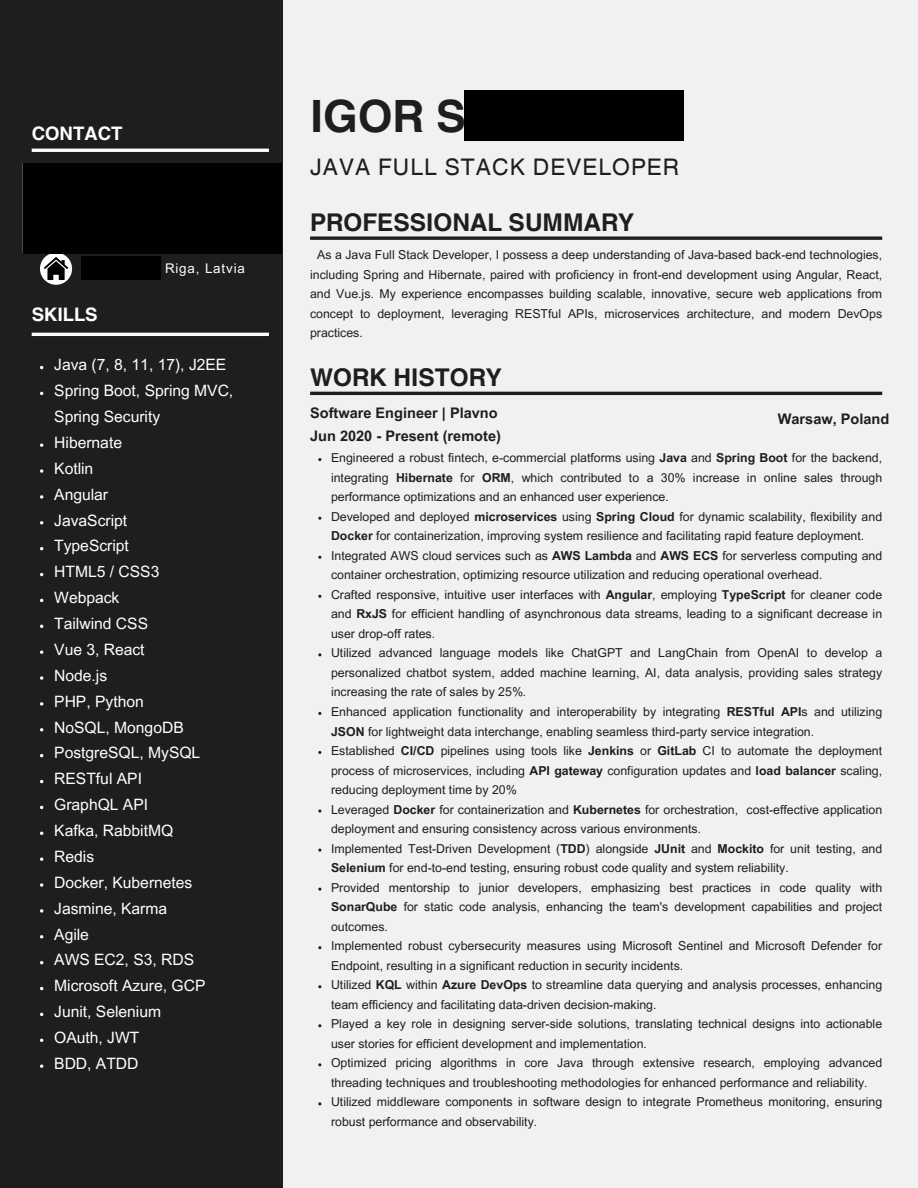
<style>
.page{position:relative;width:918px;height:1188px;background:#fff}
.page>*{position:absolute;margin:0;border:0;box-sizing:border-box;transform-origin:0 0}
.t1{font:700 44.55px "Helvetica World";color:#1f1e1e}
.t2{font:700 24.45px "Helvetica World";color:#1f1e1e}
.t3{font:22.8px "Helvetica World";letter-spacing:.05em;color:#1f1e1e}
.t4{font:700 18.6px "Helvetica World";color:#fff}
.t5{font:15.6px/25.8px "Arial MT Pro";color:#fff}
.t6{font:700 14.55px "Arial MT Pro";color:#1f1e1e}
.t7{font:13.35px "Arial MT Pro";letter-spacing:.065em;color:#fff}
.t8{font:12.3px/19.5px "Arial MT Pro";color:#1f1e1e}
.s1{font-weight:700}
</style>
<div class="page">
<div style="left:283px;top:0;width:635px;height:1188px;background:#f1f1f1"></div>
<div style="left:0;top:0;width:283px;height:1188px;background:#1f1e1e"></div>
<svg style="left:310px;top:236px;width:572px;height:4px;background:#3f3e3e"></svg>
<hr style="left:310px;top:392px;width:572px;height:3px;background:#1f1e1e">
<hr style="left:32px;top:333px;width:237px;height:3px;background:#fff">
<hr style="left:32px;top:149px;width:237px;height:3px;background:#fff">
<svg style="left:40px;top:443px;width:3px;height:4px"></svg>
<svg style="left:40px;top:469px;width:3px;height:4px"></svg>
<svg style="left:40px;top:495px;width:3px;height:4px"></svg>
<svg style="left:40px;top:650px;width:3px;height:4px"></svg>
<svg style="left:40px;top:676px;width:3px;height:4px"></svg>
<svg style="left:40px;top:702px;width:3px;height:4px"></svg>
<svg style="left:40px;top:857px;width:3px;height:4px"></svg>
<svg style="left:40px;top:883px;width:3px;height:4px"></svg>
<svg style="left:40px;top:909px;width:3px;height:4px"></svg>
<svg style="left:40px;top:1064px;width:3px;height:4px"></svg>
<svg style="left:40px;top:253px;width:32px;height:32px"></svg>
<div style="left:464px;top:90px;width:220px;height:51px;background:#000"></div>
<div style="left:82px;top:256px;width:79px;height:24px;background:#000"></div>
<div style="left:23px;top:163px;width:258px;height:90px;background:#000"></div>
<h3 class="t4" style="left:32px;top:119px;width:92px">CONTACT</h3>
<h3 class="t4" style="left:32px;top:300px;width:67px">SKILLS</h3>
<p class="t7" style="left:165px;top:263px;width:81px">Riga, Latvia</p>
<p class="t5" style="left:54px;top:354px;width:181px">Java (7, 8, 11, 17), J2EE<br>Spring Boot, Spring MVC,<br>Spring Security<br>Hibernate<br>Kotlin<br>Angular<br>JavaScript<br>TypeScript<br>HTML5 / CSS3<br>Webpack<br>Tailwind CSS<br>Vue 3, React<br>Node.js<br>PHP, Python<br>NoSQL, MongoDB<br>PostgreSQL, MySQL<br>RESTful API<br>GraphQL API<br>Kafka, RabbitMQ<br>Redis<br>Docker, Kubernetes<br>Jasmine, Karma<br>Agile<br>AWS EC2, S3, RDS<br>Microsoft Azure, GCP<br>Junit, Selenium<br>OAuth, JWT<br>BDD, ATDD</p>
<h1 class="t1" style="left:310px;top:80px;width:157px">IGOR S</h1>
<h3 class="t3" style="left:310px;top:153px;width:371px">JAVA FULL STACK DEVELOPER</h3>
<h2 class="t2" style="left:310px;top:203px;width:325px">PROFESSIONAL SUMMARY</h2>
<p class="t8" style="left:310px;top:247px;width:574px;text-align:justify;text-indent:7px">As a Java Full Stack Developer, I possess a deep understanding of Java-based back-end technologies, including Spring and Hibernate, paired with proficiency in front-end development using Angular, React, and Vue.js. My experience encompasses building scalable, innovative, secure web applications from concept to deployment, leveraging RESTful APIs, microservices architecture, and modern DevOps practices.</p>
<h2 class="t2" style="left:310px;top:357px;width:193px">WORK HISTORY</h2>
<p class="t6" style="left:310px;top:408px;width:189px">Software Engineer | Plavno</p>
<p class="t8" style="left:331px;top:450px;width:553px">Engineered a robust fintech, e-commercial platforms using <span class="s1">Java</span> and <span class="s1">Spring Boot</span> for the backend, integrating <span class="s1">Hibernate</span> for <span class="s1">ORM</span>, which contributed to a 30% increase in online sales through performance optimizations and an enhanced user experience.<br>Developed and deployed <span class="s1">microservices</span> using <span class="s1">Spring Cloud</span> for dynamic scalability, flexibility and <span class="s1">Docker</span> for containerization, improving system resilience and facilitating rapid feature deployment.<br>Integrated AWS cloud services such as <span class="s1">AWS Lambda</span> and <span class="s1">AWS ECS</span> for serverless computing and container orchestration, optimizing resource utilization and reducing operational overhead.<br>Crafted responsive, intuitive user interfaces with <span class="s1">Angular</span>, employing <span class="s1">TypeScript</span> for cleaner code and <span class="s1">RxJS</span> for efficient handling of asynchronous data streams, leading to a significant decrease in user drop-off rates.<br>Utilized advanced language models like ChatGPT and LangChain from OpenAI to develop a personalized chatbot system, added machine learning, AI, data analysis, providing sales strategy increasing the rate of sales by 25%.<br>Enhanced application functionality and interoperability by integrating <span class="s1">RESTful API</span>s and utilizing <span class="s1">JSON</span> for lightweight data interchange, enabling seamless third-party service integration.<br>Established <span class="s1">CI/CD</span> pipelines using tools like <span class="s1">Jenkins</span> or <span class="s1">GitLab</span> CI to automate the deployment process of microservices, including <span class="s1">API gateway</span> configuration updates and <span class="s1">load balancer</span> scaling, reducing deployment time by 20%<br>Leveraged <span class="s1">Docker</span> for containerization and <span class="s1">Kubernetes</span> for orchestration, cost-effective application deployment and ensuring consistency across various environments.<br>Implemented Test-Driven Development (<span class="s1">TDD</span>) alongside <span class="s1">JUnit</span> and <span class="s1">Mockito</span> for unit testing, and <span class="s1">Selenium</span> for end-to-end testing, ensuring robust code quality and system reliability.<br>Provided mentorship to junior developers, emphasizing best practices in code quality with <span class="s1">SonarQube</span> for static code analysis, enhancing the team's development capabilities and project outcomes.<br>Implemented robust cybersecurity measures using Microsoft Sentinel and Microsoft Defender for Endpoint, resulting in a significant reduction in security incidents.<br>Utilized <span class="s1">KQL</span> within <span class="s1">Azure DevOps</span> to streamline data querying and analysis processes, enhancing team efficiency and facilitating data-driven decision-making.<br>Played a key role in designing server-side solutions, translating technical designs into actionable user stories for efficient development and implementation.<br>Optimized pricing algorithms in core Java through extensive research, employing advanced threading techniques and troubleshooting methodologies for enhanced performance and reliability.<br>Utilized middleware components in software design to integrate Prometheus monitoring, ensuring robust performance and observability.</p>
<p class="t6" style="left:778px;top:413px;width:113px">Warsaw, Poland</p>
<p class="t6" style="left:310px;top:431px;width:192px">Jun 2020 - Present (remote)</p>
</div>
